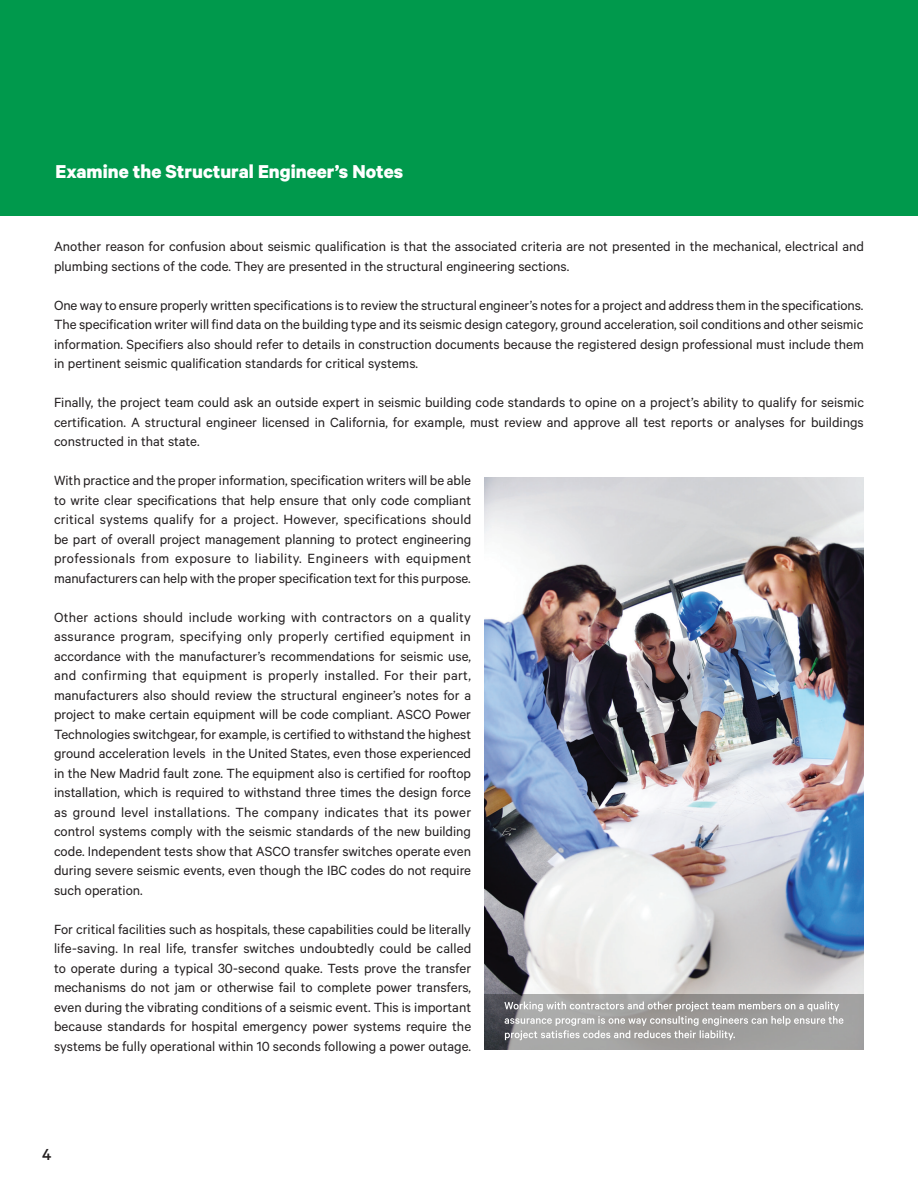
<style>
.page{position:relative;width:918px;height:1188px;background:#fff}
.page>*{position:absolute;margin:0;border:0;box-sizing:border-box;transform-origin:0 0}
.t1{font:700 21px "Calibre";color:#fff}
.t2{font:500 18px "Calibre";color:#231f20}
.t3{font:15px/19.5px "Calibre";color:#231f20;text-align:justify}
</style>
<div class="page">
<div style="left:0;top:0;width:918px;height:216px;background:#00994c"></div>
<img style="left:485px;top:478px;width:379px;height:516px">
<svg style="left:485px;top:994px;width:379px;height:56px;background:#929191"></svg>
<svg style="left:504px;top:1002px;width:339px;height:38px;background:#adadac"></svg>
<h1 class="t1" style="left:56px;top:158px;width:349px">Examine the Structural Engineer’s Notes</h1>
<p class="t3" style="left:54px;top:236px;width:812px">Another reason for confusion about seismic qualification is that the associated criteria are not presented in the mechanical, electrical and plumbing sections of the code. They are presented in the structural engineering sections.</p>
<p class="t3" style="left:54px;top:295px;width:811px">One way to ensure properly written specifications is to review the structural engineer’s notes for a project and address them in the specifications.<br>The specification writer will find data on the building type and its seismic design category, ground acceleration, soil conditions and other seismic information. Specifiers also should refer to details in construction documents because the registered design professional must include them in pertinent seismic qualification standards for critical systems.</p>
<p class="t3" style="left:54px;top:392px;width:812px">Finally, the project team could ask an outside expert in seismic building code standards to opine on a project’s ability to qualify for seismic certification. A structural engineer licensed in California, for example, must review and approve all test reports or analyses for buildings constructed in that state.</p>
<p class="t3" style="left:54px;top:470px;width:419px">With practice and the proper information, specification writers will be able to write clear specifications that help ensure that only code compliant critical systems qualify for a project. However, specifications should be part of overall project management planning to protect engineering professionals from exposure to liability. Engineers with equipment manufacturers can help with the proper specification text for this purpose.</p>
<p class="t3" style="left:54px;top:607px;width:419px">Other actions should include working with contractors on a quality assurance program, specifying only properly certified equipment in accordance with the manufacturer’s recommendations for seismic use, and confirming that equipment is properly installed. For their part, manufacturers also should review the structural engineer’s notes for a project to make certain equipment will be code compliant. ASCO Power Technologies switchgear, for example, is certified to withstand the highest ground acceleration levels in the United States, even those experienced in the New Madrid fault zone. The equipment also is certified for rooftop installation, which is required to withstand three times the design force as ground level installations. The company indicates that its power control systems comply with the seismic standards of the new building code. Independent tests show that ASCO transfer switches operate even during severe seismic events, even though the IBC codes do not require such operation.</p>
<p class="t3" style="left:54px;top:919px;width:419px">For critical facilities such as hospitals, these capabilities could be literally life-saving. In real life, transfer switches undoubtedly could be called to operate during a typical 30-second quake. Tests prove the transfer mechanisms do not jam or otherwise fail to complete power transfers, even during the vibrating conditions of a seismic event. This is important because standards for hospital emergency power systems require the systems be fully operational within 10 seconds following a power outage.</p>
<p class="t2" style="left:42px;top:1144px;width:11px">4</p>
</div>
